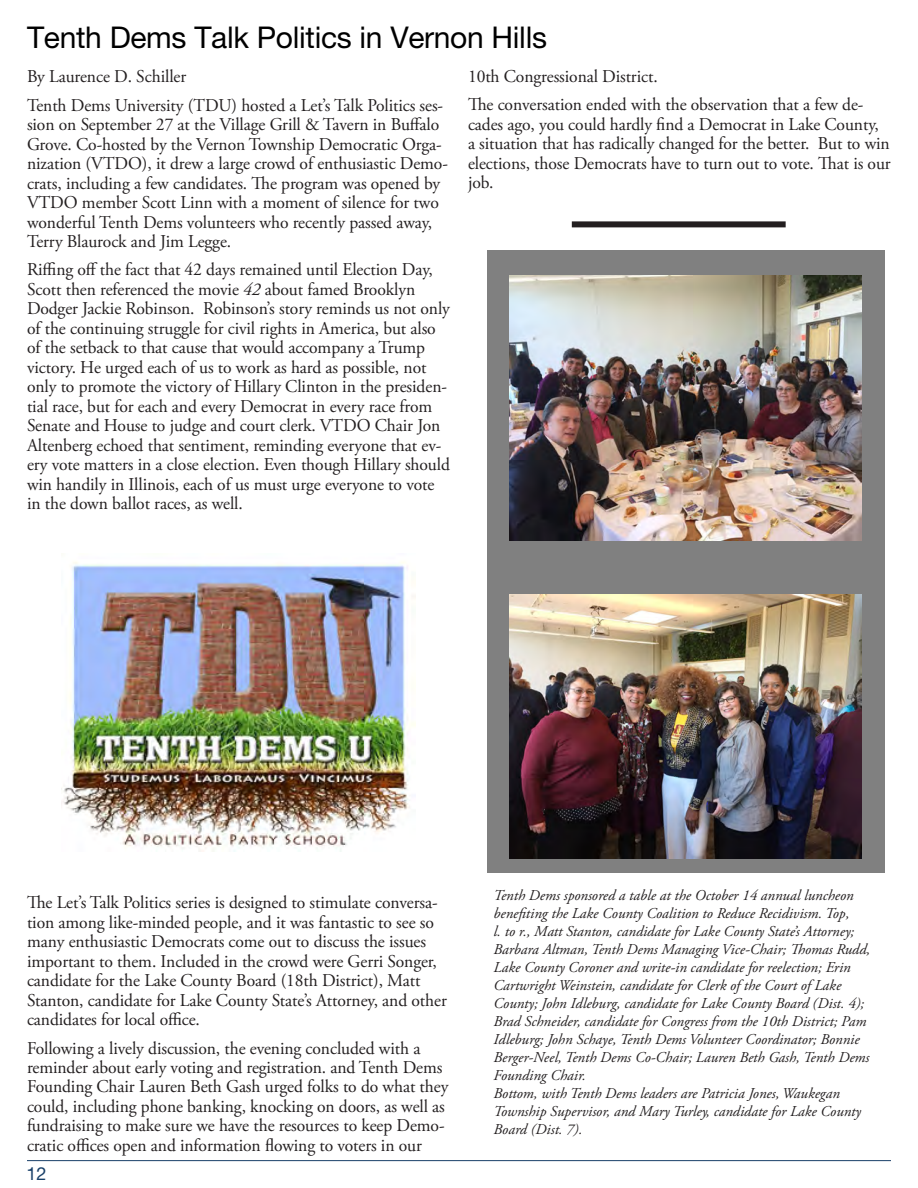
<style>
.page{position:relative;width:918px;height:1188px;background:#fff}
.page>*{position:absolute;margin:0;border:0;box-sizing:border-box;transform-origin:0 0}
.t1{font:30px "Helvetica Neue LT Pro";letter-spacing:-.01em;color:#000}
.t2{font:18px/19.5px "Adobe Garamond Pro";letter-spacing:-.005em;color:#231f20}
.t3{font:18px "Helvetica Neue LT Pro";color:#183f68}
.t4{font:italic 15px/18px "Adobe Garamond Pro";color:#231f20}
.s1{font-style:italic}
</style>
<div class="page">
<hr style="left:27px;top:1160px;width:864px;height:1px;background:#183f68">
<div style="left:487px;top:251px;width:397px;height:622px;background:#808080"></div>
<img style="left:61px;top:562px;width:355px;height:289px">
<div style="left:572px;top:221px;width:214px;height:6px;background:#231f20"></div>
<img style="left:509px;top:594px;width:353px;height:264px">
<img style="left:509px;top:276px;width:353px;height:264px">
<p class="t1" style="left:27px;top:20px;width:522px">Tenth Dems Talk Politics in Vernon Hills</p>
<p class="t2" style="left:27px;top:67px;width:161px">By Laurence D. Schiller</p>
<p class="t2" style="left:27px;top:96px;width:422px">Tenth Dems University (TDU) hosted a Let’s Talk Politics ses&shy;sion on September 27 at the Village Grill &amp; Tavern in Buffalo Grove. Co-hosted by the Vernon Township Democratic Orga&shy;nization (VTDO), it drew a large crowd of enthusiastic Demo&shy;crats, including a few candidates. The program was opened by VTDO member Scott Linn with a moment of silence for two wonderful Tenth Dems volunteers who recently passed away, Terry Blaurock and Jim Legge.</p>
<p class="t2" style="left:27px;top:261px;width:425px">Riffing off the fact that 42 days remained until Election Day, Scott then referenced the movie <span class="s1">42</span> about famed Brooklyn Dodger Jackie Robinson. Robinson’s story reminds us not only of the continuing struggle for civil rights in America, but also of the setback to that cause that would accompany a Trump victory. He urged each of us to work as hard as possible, not only to promote the victory of Hillary Clinton in the presiden&shy;tial race, but for each and every Democrat in every race from Senate and House to judge and court clerk. VTDO Chair Jon Altenberg echoed that sentiment, reminding everyone that ev&shy;ery vote matters in a close election. Even though Hillary should win handily in Illinois, each of us must urge everyone to vote in the down ballot races, as well.</p>
<p class="t2" style="left:468px;top:67px;width:191px">10th Congressional District.</p>
<p class="t2" style="left:468px;top:96px;width:424px">The conversation ended with the observation that a few de&shy;cades ago, you could hardly find a Democrat in Lake County,<br>a situation that has radically changed for the better. But to win elections, those Democrats have to turn out to vote. That is our job.</p>
<p class="t2" style="left:27px;top:893px;width:421px">The Let’s Talk Politics series is designed to stimulate conversa&shy;tion among like-minded people, and it was fantastic to see so many enthusiastic Democrats come out to discuss the issues important to them. Included in the crowd were Gerri Songer, candidate for the Lake County Board (18th District), Matt Stanton, candidate for Lake County State’s Attorney, and other candidates for local office.</p>
<p class="t2" style="left:27px;top:1039px;width:423px">Following a lively discussion, the evening concluded with a reminder about early voting and registration. and Tenth Dems Founding Chair Lauren Beth Gash urged folks to do what they could, including phone banking, knocking on doors, as well as fundraising to make sure we have the resources to keep Demo&shy;cratic offices open and information flowing to voters in our</p>
<p class="t3" style="left:27px;top:1163px;width:22px">12</p>
<p class="t4" style="left:494px;top:886px;width:378px">Tenth Dems sponsored a table at the October 14 annual luncheon benefiting the Lake County Coalition to Reduce Recidivism. Top,<br>l. to r., Matt Stanton, candidate for Lake County State’s Attorney; Barbara Altman, Tenth Dems Managing Vice-Chair; Thomas Rudd, Lake County Coroner and write-in candidate for reelection; Erin Cartwright Weinstein, candidate for Clerk of the Court of Lake County; John Idleburg, candidate for Lake County Board (Dist. 4); Brad Schneider, candidate for Congress from the 10th District; Pam Idleburg; John Schaye, Tenth Dems Volunteer Coordinator; Bonnie Berger-Neel, Tenth Dems Co-Chair; Lauren Beth Gash, Tenth Dems Founding Chair.</p>
<p class="t4" style="left:494px;top:1084px;width:369px">Bottom, with Tenth Dems leaders are Patricia Jones, Waukegan<br>Township Supervisor, and Mary Turley, candidate for Lake County<br>Board (Dist. 7).</p>
</div>
